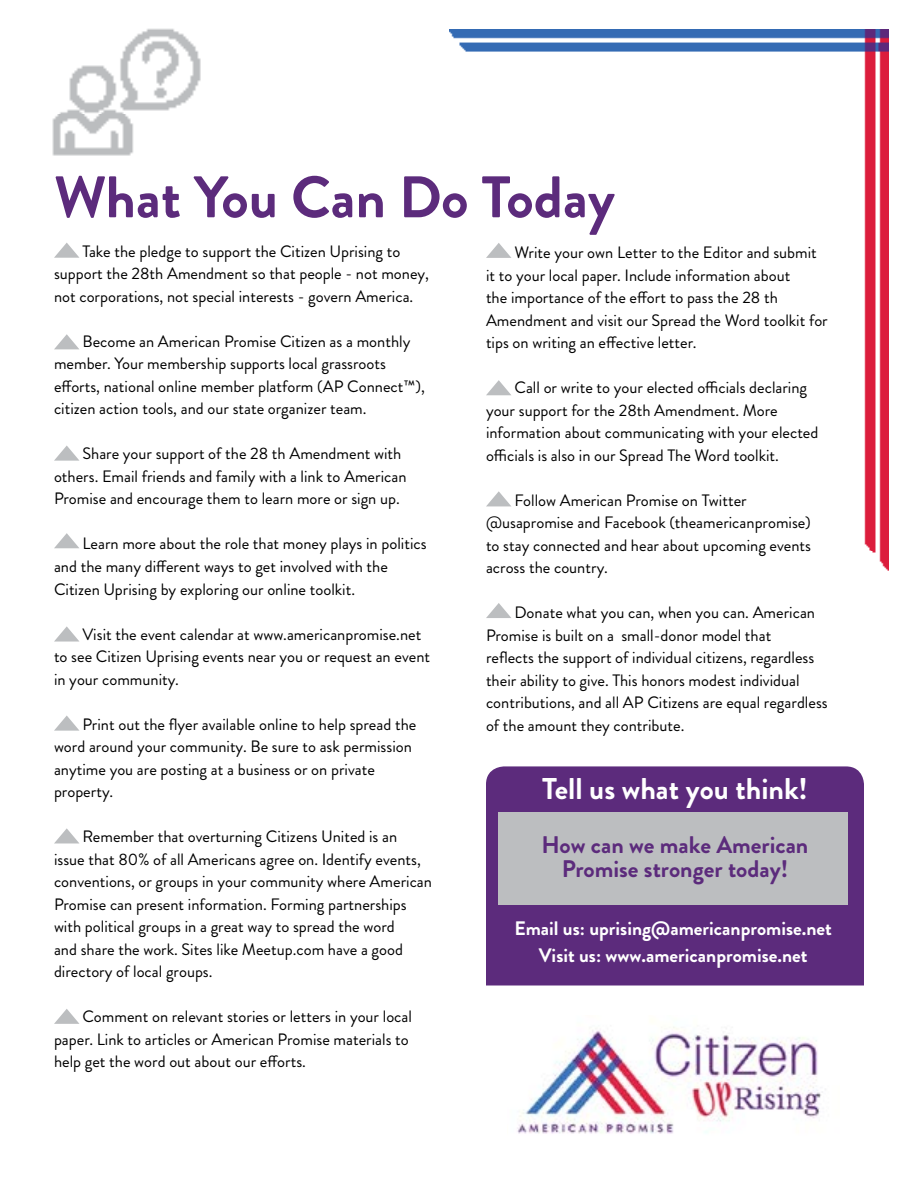
<style>
.page{position:relative;width:918px;height:1188px;background:#fff}
.page>*{position:absolute;margin:0;border:0;box-sizing:border-box;transform-origin:0 0}
.t1{font:700 58.5px "Brandon Grotesque";color:#5c2b7c}
.t2{font:700 30px "Brandon Grotesque";color:#fff}
.t3{font:700 24px/24px "Brandon Grotesque";color:#5c2b7c;text-align:center}
.t4{font:700 19.5px/27px "Brandon Grotesque";color:#fff;text-align:center}
.t5{font:16.5px/22.5px "Brandon Grotesque";color:#000}
</style>
<div class="page">
<img style="left:450px;top:30px;width:438px;height:541px">
<div style="left:486px;top:766px;width:378px;height:220px;background:#5c2b7c"></div>
<div style="left:499px;top:813px;width:349px;height:92px;background:#bcbec0"></div>
<img style="left:52px;top:28px;width:149px;height:128px">
<svg style="left:54px;top:243px;width:25px;height:15px"></svg>
<img style="left:517px;top:1027px;width:309px;height:107px">
<svg style="left:54px;top:334px;width:25px;height:15px"></svg>
<svg style="left:54px;top:445px;width:25px;height:16px"></svg>
<svg style="left:54px;top:533px;width:25px;height:15px"></svg>
<svg style="left:54px;top:626px;width:25px;height:16px"></svg>
<svg style="left:54px;top:715px;width:25px;height:16px"></svg>
<svg style="left:54px;top:828px;width:25px;height:15px"></svg>
<svg style="left:54px;top:1009px;width:25px;height:15px"></svg>
<svg style="left:486px;top:243px;width:25px;height:15px"></svg>
<svg style="left:486px;top:380px;width:25px;height:15px"></svg>
<svg style="left:486px;top:491px;width:25px;height:15px"></svg>
<svg style="left:486px;top:603px;width:25px;height:15px"></svg>
<h1 class="t1" style="left:54px;top:156px;width:563px">What You Can Do Today</h1>
<p class="t5" style="left:54px;top:240px;width:376px;text-indent:28px">Take the pledge to support the Citizen Uprising to support the 28th Amendment so that people - not money, not corporations, not special interests - govern America.</p>
<p class="t5" style="left:54px;top:330px;width:372px;text-indent:28px">Become an American Promise Citizen as a monthly member. Your membership supports local grassroots efforts, national online member platform (AP Connect™), citizen action tools, and our state organizer team.</p>
<p class="t5" style="left:54px;top:443px;width:354px;text-indent:28px">Share your support of the 28 th Amendment with others. Email friends and family with a link to American<br>Promise and encourage them to learn more or sign up.</p>
<p class="t5" style="left:54px;top:533px;width:374px;text-indent:28px">Learn more about the role that money plays in politics and the many different ways to get involved with the<br>Citizen Uprising by exploring our online toolkit.</p>
<p class="t5" style="left:54px;top:623px;width:378px;text-indent:28px">Visit the event calendar at www.americanpromise.net to see Citizen Uprising events near you or request an event in your community.</p>
<p class="t5" style="left:54px;top:713px;width:364px;text-indent:28px">Print out the flyer available online to help spread the word around your community. Be sure to ask permission anytime you are posting at a business or on private property.</p>
<p class="t5" style="left:54px;top:825px;width:380px;text-indent:28px">Remember that overturning Citizens United is an issue that 80% of all Americans agree on. Identify events, conventions, or groups in your community where American Promise can present information. Forming partnerships with political groups in a great way to spread the word<br>and share the work. Sites like Meetup.com have a good directory of local groups.</p>
<p class="t5" style="left:54px;top:1005px;width:360px;text-indent:28px">Comment on relevant stories or letters in your local paper. Link to articles or American Promise materials to help get the word out about our efforts.</p>
<p class="t5" style="left:486px;top:242px;width:343px;text-indent:28px">Write your own Letter to the Editor and submit it to your local paper. Include information about<br>the importance of the effort to pass the 28 th Amendment and visit our Spread the Word toolkit for tips on writing an effective letter.</p>
<p class="t5" style="left:486px;top:377px;width:334px;text-indent:28px">Call or write to your elected officials declaring your support for the 28th Amendment. More information about communicating with your elected officials is also in our Spread The Word toolkit.</p>
<p class="t5" style="left:486px;top:489px;width:327px;text-indent:28px">Follow American Promise on Twitter @usapromise and Facebook (theamericanpromise) to stay connected and hear about upcoming events across the country.</p>
<p class="t5" style="left:486px;top:602px;width:343px;text-indent:28px">Donate what you can, when you can. American Promise is built on a small-donor model that<br>reflects the support of individual citizens, regardless their ability to give. This honors modest individual contributions, and all AP Citizens are equal regardless of the amount they contribute.</p>
<h2 class="t2" style="left:542px;top:768px;width:267px">Tell us what you think!</h2>
<h3 class="t3" style="left:542px;top:833px;width:268px">How can we make American<br>Promise stronger today!</h3>
<p class="t4" style="left:515px;top:915px;width:319px">Email us: uprising@americanpromise.net<br>Visit us: www.americanpromise.net</p>
</div>
